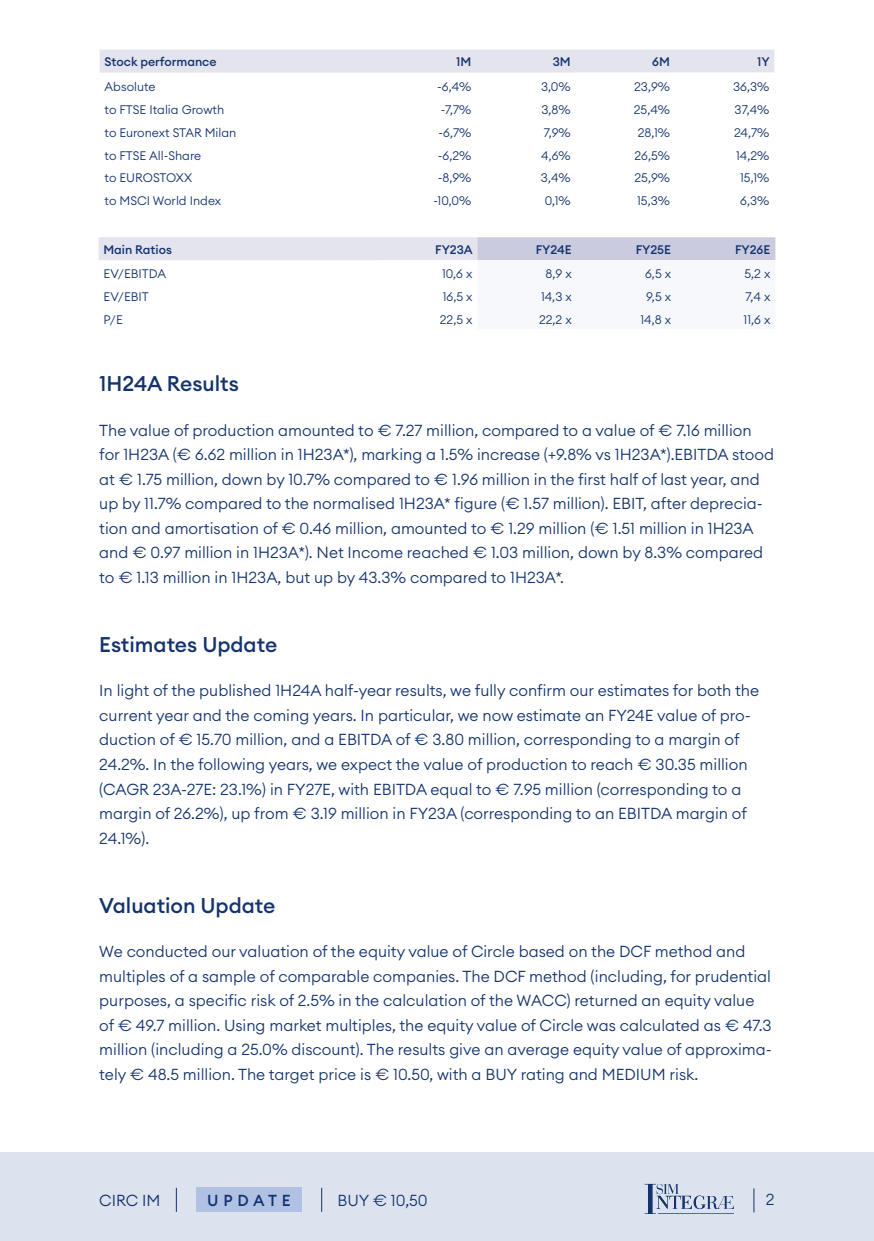
<style>
.page{position:relative;width:874px;height:1241px;background:#fff}
.page>*{position:absolute;margin:0;border:0;box-sizing:border-box;transform-origin:0 0}
.t1{font:500 21px "Euclid Circular A";color:#13336d}
.t2{font:300 15.75px/24.5px "Euclid Circular A";color:#13336d}
.t3{font:500 15.75px "Euclid Circular A";letter-spacing:.3em;color:#13336d}
.t4{font:300 12.25px "Euclid Circular A";color:#13336d}
.t5{font:500 12.25px "Euclid Circular A";color:#13336d}
</style>
<div class="page">
<div style="left:0;top:1152px;width:873px;height:88px;background:#dde3ee"></div>
<svg style="left:176px;top:1187px;width:1px;height:24px"></svg>
<div style="left:196px;top:1187px;width:106px;height:24px;background:#b1c1e4"></div>
<svg style="left:321px;top:1187px;width:1px;height:24px"></svg>
<svg style="left:753px;top:1188px;width:1px;height:24px"></svg>
<svg style="left:644px;top:1183px;width:89px;height:30px"></svg>
<div style="left:100px;top:50px;width:674px;height:23px;background:#e4e4ef"></div>
<svg style="left:98px;top:237px;width:677px;height:23px;background:#d8d9e8"></svg>
<p class="t5" style="left:105px;top:54px;width:113px">Stock performance</p>
<p class="t5" style="left:456px;top:54px;width:17px">1M</p>
<p class="t5" style="left:552px;top:54px;width:19px">3M</p>
<p class="t5" style="left:652px;top:54px;width:19px">6M</p>
<p class="t5" style="left:756px;top:54px;width:14px">1Y</p>
<p class="t4" style="left:105px;top:78px;width:53px">Absolute</p>
<p class="t4" style="left:437px;top:78px;width:36px">-6,4%</p>
<p class="t4" style="left:540px;top:78px;width:31px">3,0%</p>
<p class="t4" style="left:633px;top:78px;width:37px">23,9%</p>
<p class="t4" style="left:732px;top:78px;width:38px">36,3%</p>
<p class="t4" style="left:105px;top:101px;width:121px">to FTSE Italia Growth</p>
<p class="t4" style="left:441px;top:101px;width:32px">-7,7%</p>
<p class="t4" style="left:541px;top:101px;width:31px">3,8%</p>
<p class="t4" style="left:633px;top:101px;width:38px">25,4%</p>
<p class="t4" style="left:734px;top:101px;width:36px">37,4%</p>
<p class="t4" style="left:105px;top:124px;width:133px">to Euronext STAR Milan</p>
<p class="t4" style="left:438px;top:124px;width:34px">-6,7%</p>
<p class="t4" style="left:543px;top:124px;width:28px">7,9%</p>
<p class="t4" style="left:637px;top:124px;width:34px">28,1%</p>
<p class="t4" style="left:733px;top:124px;width:37px">24,7%</p>
<p class="t4" style="left:105px;top:147px;width:98px">to FTSE All-Share</p>
<p class="t4" style="left:437px;top:147px;width:35px">-6,2%</p>
<p class="t4" style="left:541px;top:147px;width:31px">4,6%</p>
<p class="t4" style="left:634px;top:147px;width:37px">26,5%</p>
<p class="t4" style="left:735px;top:147px;width:35px">14,2%</p>
<p class="t4" style="left:105px;top:170px;width:89px">to EUROSTOXX</p>
<p class="t4" style="left:437px;top:170px;width:35px">-8,9%</p>
<p class="t4" style="left:540px;top:170px;width:31px">3,4%</p>
<p class="t4" style="left:634px;top:170px;width:37px">25,9%</p>
<p class="t4" style="left:739px;top:170px;width:31px">15,1%</p>
<p class="t4" style="left:105px;top:193px;width:118px">to MSCI World Index</p>
<p class="t4" style="left:433px;top:193px;width:39px">-10,0%</p>
<p class="t4" style="left:544px;top:193px;width:27px">0,1%</p>
<p class="t4" style="left:636px;top:193px;width:34px">15,3%</p>
<p class="t4" style="left:739px;top:193px;width:31px">6,3%</p>
<p class="t5" style="left:103px;top:241px;width:70px">Main Ratios</p>
<p class="t5" style="left:435px;top:241px;width:39px">FY23A</p>
<p class="t5" style="left:535px;top:241px;width:38px">FY24E</p>
<p class="t5" style="left:635px;top:241px;width:37px">FY25E</p>
<p class="t5" style="left:734px;top:241px;width:37px">FY26E</p>
<p class="t4" style="left:103px;top:266px;width:64px">EV/EBITDA</p>
<p class="t4" style="left:442px;top:266px;width:32px">10,6 x</p>
<p class="t4" style="left:545px;top:266px;width:28px">8,9 x</p>
<p class="t4" style="left:644px;top:266px;width:27px">6,5 x</p>
<p class="t4" style="left:744px;top:266px;width:27px">5,2 x</p>
<p class="t4" style="left:103px;top:289px;width:47px">EV/EBIT</p>
<p class="t4" style="left:442px;top:289px;width:31px">16,5 x</p>
<p class="t4" style="left:540px;top:289px;width:32px">14,3 x</p>
<p class="t4" style="left:646px;top:289px;width:26px">9,5 x</p>
<p class="t4" style="left:745px;top:289px;width:26px">7,4 x</p>
<p class="t4" style="left:103px;top:312px;width:21px">P/E</p>
<p class="t4" style="left:439px;top:312px;width:34px">22,5 x</p>
<p class="t4" style="left:538px;top:312px;width:34px">22,2 x</p>
<p class="t4" style="left:640px;top:312px;width:32px">14,8 x</p>
<p class="t4" style="left:743px;top:312px;width:28px">11,6 x</p>
<h1 class="t1" style="left:99px;top:370px;width:141px">1H24A Results</h1>
<p class="t2" style="left:99px;top:417px;width:676px">The value of production amounted to € 7.27 million, compared to a value of € 7.16 million for 1H23A (€ 6.62 million in 1H23A*), marking a 1.5% increase (+9.8% vs 1H23A*).EBITDA stood at € 1.75 million, down by 10.7% compared to € 1.96 million in the first half of last year, and up by 11.7% compared to the normalised 1H23A* figure (€ 1.57 million). EBIT, after deprecia&shy;tion and amortisation of € 0.46 million, amounted to € 1.29 million (€ 1.51 million in 1H23A and € 0.97 million in 1H23A*). Net Income reached € 1.03 million, down by 8.3% compared to € 1.13 million in 1H23A, but up by 43.3% compared to 1H23A*.</p>
<h1 class="t1" style="left:99px;top:631px;width:179px">Estimates Update</h1>
<p class="t2" style="left:99px;top:678px;width:661px">In light of the published 1H24A half-year results, we fully confirm our estimates for both the current year and the coming years. In particular, we now estimate an FY24E value of pro&shy;duction of € 15.70 million, and a EBITDA of € 3.80 million, corresponding to a margin of 24.2%. In the following years, we expect the value of production to reach € 30.35 million (CAGR 23A-27E: 23.1%) in FY27E, with EBITDA equal to € 7.95 million (corresponding to a margin of 26.2%), up from € 3.19 million in FY23A (corresponding to an EBITDA margin of 24.1%).</p>
<h1 class="t1" style="left:99px;top:891px;width:178px">Valuation Update</h1>
<p class="t2" style="left:99px;top:938px;width:673px">We conducted our valuation of the equity value of Circle based on the DCF method and multiples of a sample of comparable companies. The DCF method (including, for prudential purposes, a specific risk of 2.5% in the calculation of the WACC) returned an equity value of € 49.7 million. Using market multiples, the equity value of Circle was calculated as € 47.3 million (including a 25.0% discount). The results give an average equity value of approxima&shy;tely € 48.5 million. The target price is € 10.50, with a BUY rating and MEDIUM risk.</p>
<p class="t2" style="left:99px;top:1187px;width:63px">CIRC IM</p>
<p class="t3" style="left:207px;top:1190px;width:85px">UPDATE</p>
<p class="t2" style="left:337px;top:1187px;width:92px">BUY € 10,50</p>
<p class="t2" style="left:765px;top:1186px;width:10px">2</p>
</div>
